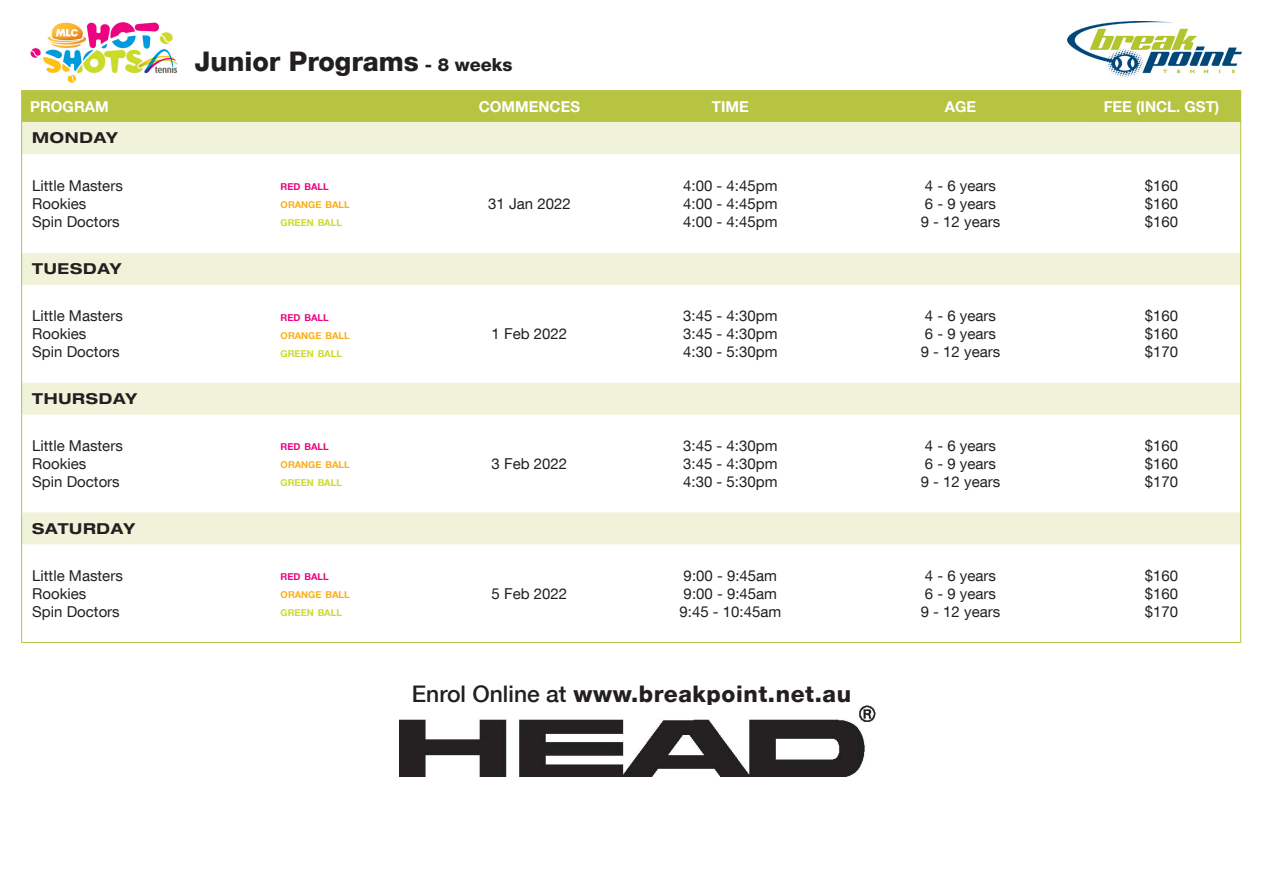
<style>
.page{position:relative;width:1263px;height:893px;background:#fff}
.page>*{position:absolute;margin:0;border:0;box-sizing:border-box;transform-origin:0 0}
.t1{font:800 27px "Helvetica Neue LT Com";color:#231f20}
.t2{font:800 22.8px "Helvetica Neue LT Com";letter-spacing:.025em;color:#231f20}
.t3{font:15px "Helvetica Neue LT Com";color:#231f20}
.t4{font:700 15px "Helvetica Neue LT Com";color:#fff}
.t5{font:700 expanded 15px "Helvetica Neue LT Com";letter-spacing:.05em;color:#231f20}
.t6{font:700 9.45px "Helvetica Neue LT Com";color:#fcaf17}
.t7{font:700 9.45px "Helvetica Neue LT Com";color:#cbdb2a}
.t8{font:700 9.45px "Helvetica Neue LT Com";color:#ed0281}
.s1{font-size:18px}
.s2{font-weight:500}
</style>
<div class="page">
<div style="left:22px;top:91px;width:1060px;height:31px;background:#b6c442"></div>
<div style="left:1082px;top:91px;width:159px;height:31px;background:#b6c442"></div>
<svg style="left:22px;top:122px;width:1218px;height:422px"></svg>
<hr style="left:21px;top:90px;width:249px;height:1px;background:#b6c442">
<hr style="left:21px;top:91px;width:1px;height:31px;background:#b6c442">
<hr style="left:270px;top:90px;width:167px;height:1px;background:#b6c442">
<hr style="left:437px;top:90px;width:185px;height:1px;background:#b6c442">
<hr style="left:622px;top:90px;width:217px;height:1px;background:#b6c442">
<hr style="left:839px;top:90px;width:243px;height:1px;background:#b6c442">
<hr style="left:1082px;top:90px;width:159px;height:1px;background:#b6c442">
<hr style="left:21px;top:122px;width:1px;height:32px;background:#b6c442">
<hr style="left:1240px;top:122px;width:1px;height:32px;background:#b6c442">
<hr style="left:21px;top:154px;width:1px;height:99px;background:#b6c442">
<hr style="left:1240px;top:154px;width:1px;height:99px;background:#b6c442">
<hr style="left:21px;top:253px;width:1px;height:32px;background:#b6c442">
<hr style="left:1240px;top:253px;width:1px;height:32px;background:#b6c442">
<hr style="left:21px;top:285px;width:1px;height:98px;background:#b6c442">
<hr style="left:1240px;top:285px;width:1px;height:98px;background:#b6c442">
<hr style="left:21px;top:383px;width:1px;height:32px;background:#b6c442">
<hr style="left:1240px;top:383px;width:1px;height:32px;background:#b6c442">
<hr style="left:21px;top:415px;width:1px;height:97px;background:#b6c442">
<hr style="left:1240px;top:415px;width:1px;height:97px;background:#b6c442">
<hr style="left:21px;top:512px;width:1px;height:32px;background:#b6c442">
<hr style="left:1240px;top:512px;width:1px;height:32px;background:#b6c442">
<hr style="left:21px;top:544px;width:1px;height:98px;background:#b6c442">
<hr style="left:1240px;top:544px;width:1px;height:98px;background:#b6c442">
<hr style="left:21px;top:642px;width:249px;height:1px;background:#b6c442">
<hr style="left:270px;top:642px;width:167px;height:1px;background:#b6c442">
<hr style="left:437px;top:642px;width:185px;height:1px;background:#b6c442">
<hr style="left:622px;top:642px;width:217px;height:1px;background:#b6c442">
<hr style="left:839px;top:642px;width:243px;height:1px;background:#b6c442">
<hr style="left:1082px;top:642px;width:159px;height:1px;background:#b6c442">
<img style="left:1068px;top:22px;width:174px;height:55px">
<img style="left:400px;top:706px;width:475px;height:71px">
<img style="left:30px;top:22px;width:148px;height:61px">
<p class="t1" style="left:194px;top:45px;width:319px">Junior Programs <span class="s1">- 8 weeks</span></p>
<p class="t4" style="left:30px;top:97px;width:80px">PROGRAM</p>
<p class="t4" style="left:479px;top:97px;width:103px">COMMENCES</p>
<p class="t4" style="left:712px;top:97px;width:38px">TIME</p>
<p class="t4" style="left:945px;top:97px;width:33px">AGE</p>
<p class="t4" style="left:1104px;top:97px;width:117px">FEE (INCL. GST)</p>
<p class="t5" style="left:32px;top:128px;width:87px">MONDAY</p>
<p class="t3" style="left:32px;top:176px;width:92px">Little Masters</p>
<p class="t3" style="left:32px;top:194px;width:56px">Rookies</p>
<p class="t3" style="left:32px;top:212px;width:89px">Spin Doctors</p>
<p class="t3" style="left:1145px;top:176px;width:35px">$160</p>
<p class="t3" style="left:1145px;top:194px;width:35px">$160</p>
<p class="t3" style="left:1145px;top:212px;width:35px">$160</p>
<p class="t3" style="left:683px;top:176px;width:96px">4:00 - 4:45pm</p>
<p class="t3" style="left:683px;top:194px;width:96px">4:00 - 4:45pm</p>
<p class="t3" style="left:683px;top:212px;width:96px">4:00 - 4:45pm</p>
<p class="t3" style="left:925px;top:176px;width:73px">4 - 6 years</p>
<p class="t3" style="left:925px;top:194px;width:73px">6 - 9 years</p>
<p class="t3" style="left:921px;top:212px;width:81px">9 - 12 years</p>
<p class="t8" style="left:281px;top:181px;width:50px">RED BALL</p>
<p class="t6" style="left:281px;top:199px;width:71px">ORANGE BALL</p>
<p class="t7" style="left:281px;top:217px;width:63px">GREEN BALL</p>
<p class="t3" style="left:488px;top:194px;width:84px">31 Jan 2022</p>
<p class="t5" style="left:32px;top:259px;width:91px">TUESDAY</p>
<p class="t3" style="left:32px;top:307px;width:92px">Little Masters</p>
<p class="t3" style="left:32px;top:325px;width:56px">Rookies</p>
<p class="t3" style="left:32px;top:343px;width:89px">Spin Doctors</p>
<p class="t5" style="left:32px;top:389px;width:106px">THURSDAY</p>
<p class="t3" style="left:32px;top:436px;width:92px">Little Masters</p>
<p class="t3" style="left:32px;top:454px;width:56px">Rookies</p>
<p class="t3" style="left:32px;top:472px;width:89px">Spin Doctors</p>
<p class="t5" style="left:32px;top:519px;width:104px">SATURDAY</p>
<p class="t3" style="left:32px;top:566px;width:92px">Little Masters</p>
<p class="t3" style="left:32px;top:584px;width:56px">Rookies</p>
<p class="t3" style="left:32px;top:602px;width:89px">Spin Doctors</p>
<p class="t8" style="left:281px;top:311px;width:50px">RED BALL</p>
<p class="t6" style="left:281px;top:329px;width:71px">ORANGE BALL</p>
<p class="t7" style="left:281px;top:347px;width:63px">GREEN BALL</p>
<p class="t8" style="left:281px;top:441px;width:50px">RED BALL</p>
<p class="t6" style="left:281px;top:459px;width:71px">ORANGE BALL</p>
<p class="t7" style="left:281px;top:477px;width:63px">GREEN BALL</p>
<p class="t8" style="left:281px;top:571px;width:50px">RED BALL</p>
<p class="t6" style="left:281px;top:589px;width:71px">ORANGE BALL</p>
<p class="t7" style="left:281px;top:607px;width:63px">GREEN BALL</p>
<p class="t3" style="left:492px;top:325px;width:77px">1 Feb 2022</p>
<p class="t3" style="left:492px;top:454px;width:77px">3 Feb 2022</p>
<p class="t3" style="left:492px;top:584px;width:77px">5 Feb 2022</p>
<p class="t3" style="left:683px;top:307px;width:96px">3:45 - 4:30pm</p>
<p class="t3" style="left:683px;top:325px;width:96px">3:45 - 4:30pm</p>
<p class="t3" style="left:683px;top:343px;width:96px">4:30 - 5:30pm</p>
<p class="t3" style="left:683px;top:436px;width:96px">3:45 - 4:30pm</p>
<p class="t3" style="left:683px;top:454px;width:96px">3:45 - 4:30pm</p>
<p class="t3" style="left:683px;top:472px;width:96px">4:30 - 5:30pm</p>
<p class="t3" style="left:684px;top:566px;width:95px">9:00 - 9:45am</p>
<p class="t3" style="left:684px;top:584px;width:95px">9:00 - 9:45am</p>
<p class="t3" style="left:679px;top:602px;width:103px">9:45 - 10:45am</p>
<p class="t2" style="left:412px;top:681px;width:441px"><span class="s2">Enrol Online at</span> www.breakpoint.net.au</p>
<p class="t3" style="left:925px;top:307px;width:73px">4 - 6 years</p>
<p class="t3" style="left:925px;top:325px;width:73px">6 - 9 years</p>
<p class="t3" style="left:921px;top:343px;width:81px">9 - 12 years</p>
<p class="t3" style="left:925px;top:436px;width:73px">4 - 6 years</p>
<p class="t3" style="left:925px;top:454px;width:73px">6 - 9 years</p>
<p class="t3" style="left:921px;top:472px;width:81px">9 - 12 years</p>
<p class="t3" style="left:925px;top:566px;width:73px">4 - 6 years</p>
<p class="t3" style="left:925px;top:584px;width:73px">6 - 9 years</p>
<p class="t3" style="left:921px;top:602px;width:81px">9 - 12 years</p>
<p class="t3" style="left:1145px;top:307px;width:35px">$160</p>
<p class="t3" style="left:1145px;top:325px;width:35px">$160</p>
<p class="t3" style="left:1145px;top:343px;width:35px">$170</p>
<p class="t3" style="left:1145px;top:436px;width:35px">$160</p>
<p class="t3" style="left:1145px;top:454px;width:35px">$160</p>
<p class="t3" style="left:1145px;top:472px;width:35px">$170</p>
<p class="t3" style="left:1145px;top:566px;width:35px">$160</p>
<p class="t3" style="left:1145px;top:584px;width:35px">$160</p>
<p class="t3" style="left:1145px;top:602px;width:35px">$170</p>
</div>
